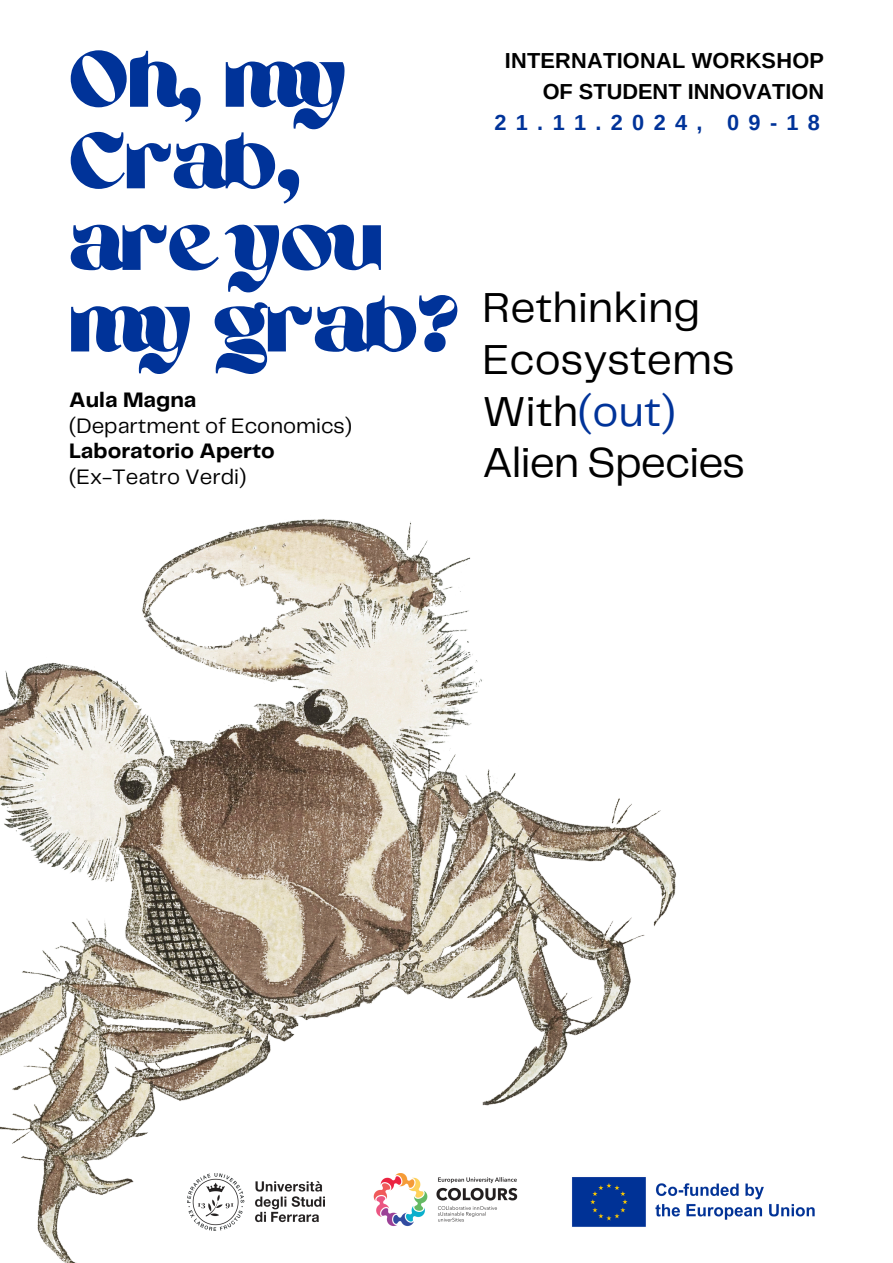
<style>
.page{position:relative;width:893px;height:1263px;background:#fff}
.page>*{position:absolute;margin:0;border:0;box-sizing:border-box;transform-origin:0 0}
.t1{font:82.5px/81.6px "Ahsing";color:#039}
.t2{font:43.5px/51.8px "Telegraf";color:#000}
.t3{font:700 21.75px/30.4px "Arimo";letter-spacing:.01em;color:#000;text-align:right}
.t4{font:21.75px "Telegraf";color:#000}
.t5{font:700 21.75px "Telegraf";color:#000}
.t6{font:700 21.75px "Arimo";letter-spacing:.43em;color:#039}
.s1{color:#039}
</style>
<div class="page">
<img style="left:0;top:519px;width:676px;height:744px">
<img style="left:568px;top:1174px;width:247px;height:56px">
<img style="left:369px;top:1174px;width:155px;height:56px">
<img style="left:188px;top:1174px;width:136px;height:56px">
<p class="t1" style="left:69px;top:45px;width:278px">Oh, my</p>
<p class="t1" style="left:69px;top:127px;width:391px">Crab, are you my grab?</p>
<p class="t5" style="left:69px;top:390px;width:129px">Aula Magna</p>
<p class="t4" style="left:69px;top:416px;width:284px">(Department of Economics)</p>
<p class="t5" style="left:69px;top:442px;width:207px">Laboratorio Aperto</p>
<p class="t4" style="left:69px;top:468px;width:179px">(Ex-Teatro Verdi)</p>
<p class="t3" style="left:505px;top:46px;width:321px">INTERNATIONAL WORKSHOP<br>OF STUDENT INNOVATION</p>
<p class="t6" style="left:494px;top:110px;width:327px">21.11.2024, 09-18</p>
<p class="t2" style="left:482px;top:284px;width:264px">Rethinking<br>Ecosystems<br>With<span class="s1">(out)<br></span>Alien Species</p>
</div>
